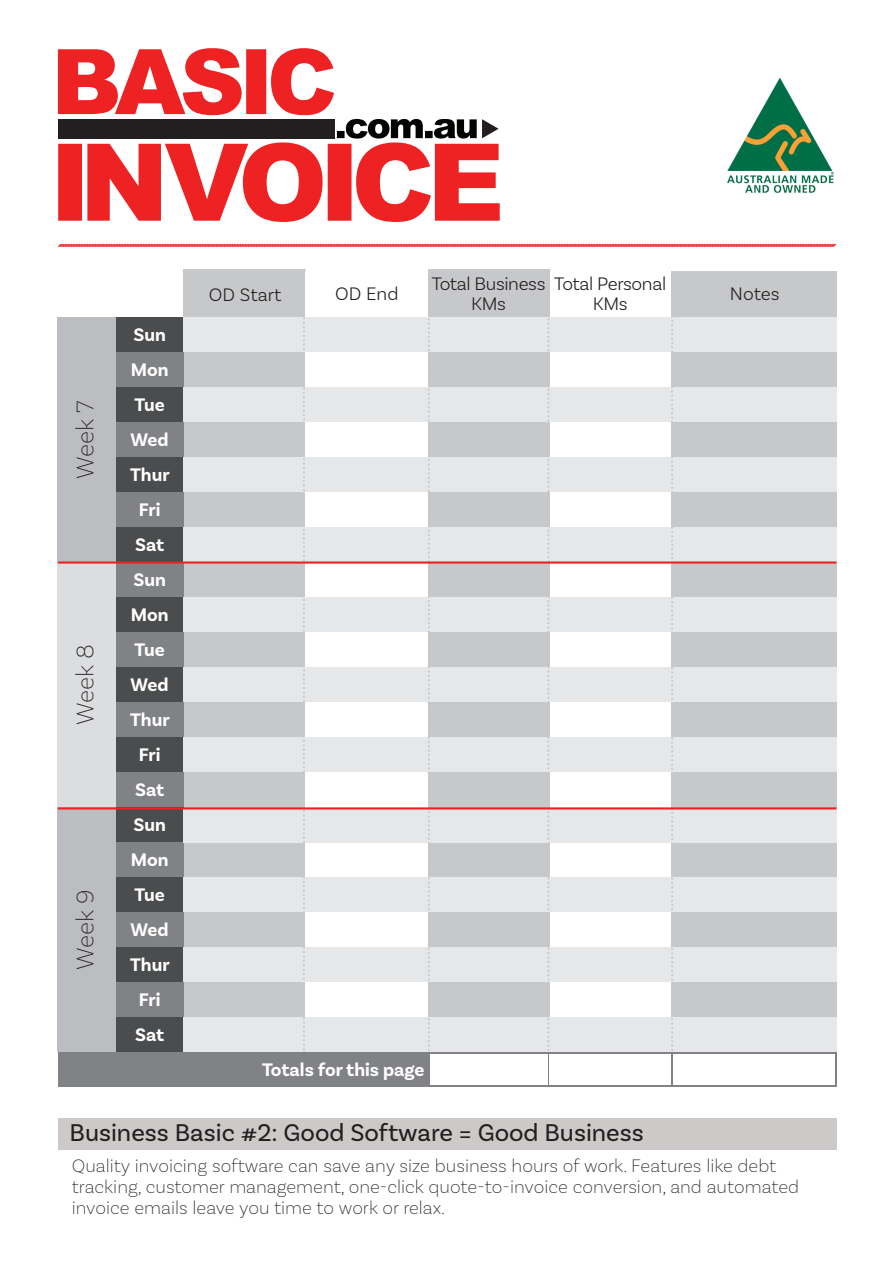
<style>
.page{position:relative;width:893px;height:1263px;background:#fff}
.page>*{position:absolute;margin:0;border:0;box-sizing:border-box;transform-origin:0 0}
.t1{font:25.5px "Basic Sans";color:#231f20}
.t2{font:200 25.5px "Basic Sans";color:#231f20}
.t3{font:200 19.05px/21.3px "Basic Sans";color:#231f20}
.t4{font:700 19.05px "Basic Sans";color:#fff}
.t5{font:300 19.05px/19px "Basic Sans";letter-spacing:-.02em;color:#231f20;text-align:center}
</style>
<div class="page">
<div style="left:428px;top:269px;width:121px;height:782px;background:#c7c8ca"></div>
<div style="left:671px;top:271px;width:165px;height:780px;background:#c7c8ca"></div>
<div style="left:183px;top:269px;width:122px;height:782px;background:#c7c8ca"></div>
<div style="left:58px;top:317px;width:58px;height:245px;background:#bcbdc0"></div>
<div style="left:58px;top:562px;width:58px;height:245px;background:#dcdddf"></div>
<div style="left:58px;top:807px;width:58px;height:245px;background:#bcbdc0"></div>
<div style="left:116px;top:317px;width:67px;height:35px;background:#4b4c4d"></div>
<div style="left:116px;top:352px;width:67px;height:35px;background:#808285"></div>
<div style="left:116px;top:387px;width:67px;height:35px;background:#4b4c4d"></div>
<div style="left:116px;top:422px;width:67px;height:35px;background:#808285"></div>
<div style="left:116px;top:457px;width:67px;height:35px;background:#4b4c4d"></div>
<div style="left:116px;top:492px;width:67px;height:35px;background:#808285"></div>
<div style="left:116px;top:527px;width:67px;height:35px;background:#4b4c4d"></div>
<div style="left:116px;top:562px;width:67px;height:35px;background:#808285"></div>
<div style="left:116px;top:597px;width:67px;height:35px;background:#4b4c4d"></div>
<div style="left:116px;top:632px;width:67px;height:35px;background:#808285"></div>
<div style="left:116px;top:667px;width:67px;height:35px;background:#4b4c4d"></div>
<div style="left:116px;top:702px;width:67px;height:35px;background:#808285"></div>
<div style="left:116px;top:737px;width:67px;height:35px;background:#4b4c4d"></div>
<div style="left:116px;top:772px;width:67px;height:35px;background:#808285"></div>
<div style="left:116px;top:807px;width:67px;height:35px;background:#4b4c4d"></div>
<div style="left:116px;top:842px;width:67px;height:35px;background:#808285"></div>
<div style="left:116px;top:877px;width:67px;height:35px;background:#4b4c4d"></div>
<div style="left:116px;top:912px;width:67px;height:35px;background:#808285"></div>
<div style="left:116px;top:947px;width:67px;height:35px;background:#4b4c4d"></div>
<div style="left:116px;top:982px;width:67px;height:35px;background:#808285"></div>
<div style="left:116px;top:1017px;width:67px;height:35px;background:#4b4c4d"></div>
<svg style="left:58px;top:48px;width:442px;height:174px"></svg>
<svg style="left:58px;top:243px;width:779px;height:4px;background:#f17a7c"></svg>
<div style="left:183px;top:317px;width:653px;height:35px;background:#e6e7e9"></div>
<div style="left:183px;top:387px;width:653px;height:35px;background:#e6e7e9"></div>
<div style="left:183px;top:457px;width:653px;height:35px;background:#e6e7e9"></div>
<div style="left:183px;top:527px;width:653px;height:35px;background:#e6e7e9"></div>
<div style="left:183px;top:597px;width:653px;height:35px;background:#e6e7e9"></div>
<div style="left:183px;top:667px;width:653px;height:35px;background:#e6e7e9"></div>
<div style="left:183px;top:737px;width:653px;height:35px;background:#e6e7e9"></div>
<div style="left:183px;top:807px;width:653px;height:35px;background:#e6e7e9"></div>
<div style="left:183px;top:877px;width:653px;height:35px;background:#e6e7e9"></div>
<div style="left:183px;top:947px;width:653px;height:35px;background:#e6e7e9"></div>
<div style="left:183px;top:1017px;width:653px;height:35px;background:#e6e7e9"></div>
<svg style="left:303px;top:317px;width:2px;height:735px"></svg>
<svg style="left:428px;top:318px;width:2px;height:733px"></svg>
<svg style="left:547px;top:318px;width:2px;height:733px"></svg>
<svg style="left:671px;top:317px;width:2px;height:734px"></svg>
<hr style="left:58px;top:561px;width:778px;height:3px;background:#ed2225">
<hr style="left:58px;top:807px;width:778px;height:2px;background:#ed2225">
<div style="left:58px;top:1052px;width:778px;height:35px;background:#808285"></div>
<div style="left:430px;top:1054px;width:117px;height:31px;background:#fff"></div>
<div style="left:549px;top:1054px;width:122px;height:31px;background:#fff"></div>
<div style="left:673px;top:1054px;width:161px;height:31px;background:#fff"></div>
<div style="left:58px;top:1118px;width:778px;height:31px;background:#cdc9c8"></div>
<img style="left:727px;top:77px;width:107px;height:116px">
<p class="t2" style="left:70px;top:479px;width:80px;rotate:-90deg">Week 7</p>
<p class="t2" style="left:70px;top:725px;width:82px;rotate:-90deg">Week 8</p>
<p class="t2" style="left:70px;top:970px;width:82px;rotate:-90deg">Week 9</p>
<p class="t4" style="left:133px;top:324px;width:34px">Sun</p>
<p class="t4" style="left:131px;top:359px;width:39px">Mon</p>
<p class="t4" style="left:135px;top:393px;width:32px">Tue</p>
<p class="t4" style="left:131px;top:428px;width:40px">Wed</p>
<p class="t4" style="left:130px;top:463px;width:41px">Thur</p>
<p class="t4" style="left:139px;top:498px;width:23px">Fri</p>
<p class="t4" style="left:135px;top:533px;width:31px">Sat</p>
<p class="t4" style="left:133px;top:568px;width:34px">Sun</p>
<p class="t4" style="left:131px;top:603px;width:39px">Mon</p>
<p class="t4" style="left:135px;top:638px;width:32px">Tue</p>
<p class="t4" style="left:131px;top:673px;width:40px">Wed</p>
<p class="t4" style="left:130px;top:708px;width:41px">Thur</p>
<p class="t4" style="left:139px;top:743px;width:23px">Fri</p>
<p class="t4" style="left:135px;top:778px;width:31px">Sat</p>
<p class="t4" style="left:133px;top:813px;width:34px">Sun</p>
<p class="t4" style="left:131px;top:848px;width:39px">Mon</p>
<p class="t4" style="left:135px;top:883px;width:32px">Tue</p>
<p class="t4" style="left:131px;top:918px;width:40px">Wed</p>
<p class="t4" style="left:130px;top:953px;width:41px">Thur</p>
<p class="t4" style="left:139px;top:988px;width:23px">Fri</p>
<p class="t4" style="left:135px;top:1023px;width:31px">Sat</p>
<p class="t5" style="left:209px;top:285px;width:74px">OD Start</p>
<p class="t5" style="left:335px;top:284px;width:65px">OD End</p>
<p class="t5" style="left:432px;top:274px;width:115px">Total Business<br>KMs</p>
<p class="t5" style="left:554px;top:274px;width:113px">Total Personal<br>KMs</p>
<p class="t5" style="left:730px;top:284px;width:51px">Notes</p>
<p class="t4" style="left:262px;top:1058px;width:164px">Totals for this page</p>
<p class="t1" style="left:70px;top:1118px;width:576px">Business Basic #2: Good Software = Good Business</p>
<p class="t3" style="left:72px;top:1154px;width:729px">Quality invoicing software can save any size business hours of work. Features like debt tracking, customer management, one-click quote-to-invoice conversion, and automated invoice emails leave you time to work or relax.</p>
</div>
